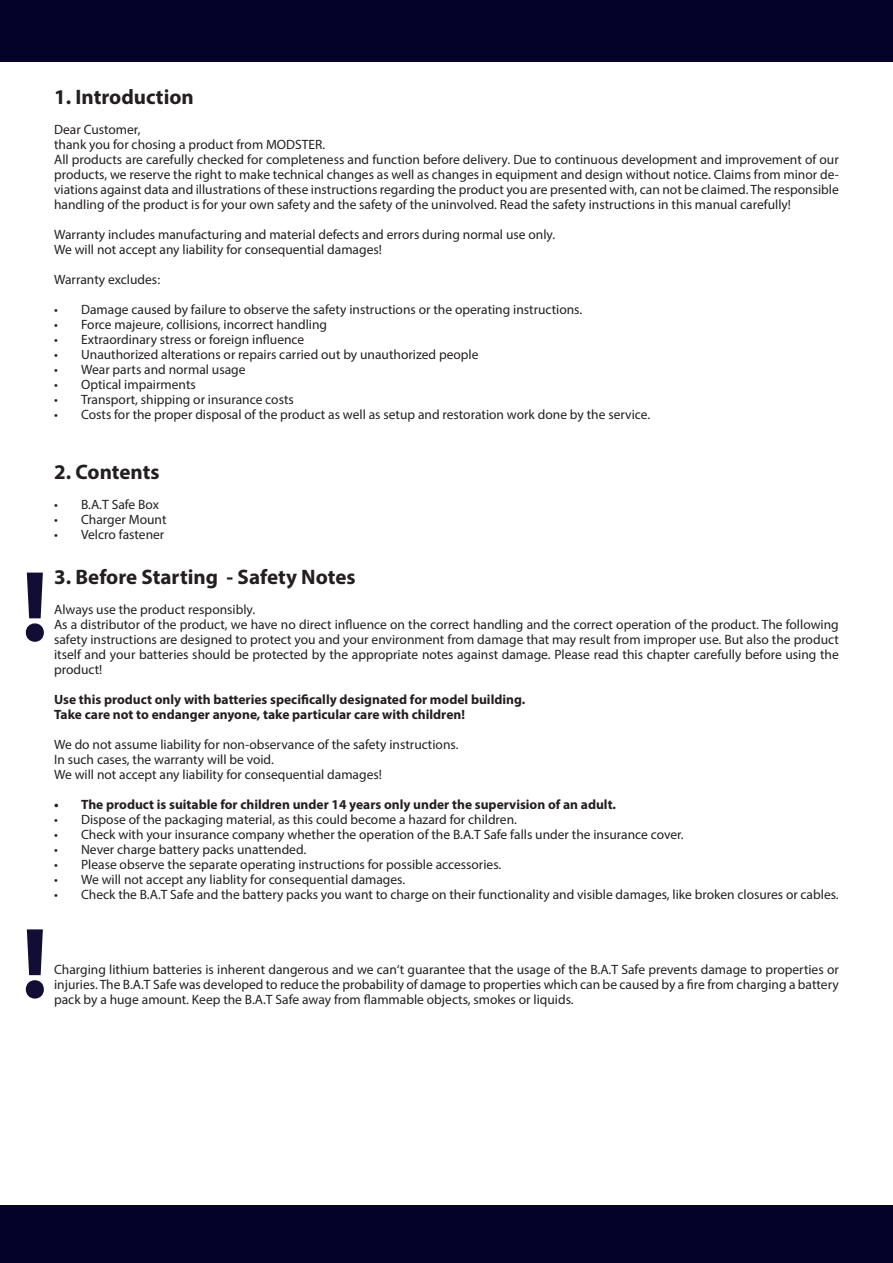
<style>
.page{position:relative;width:893px;height:1263px;background:#fff}
.page>*{position:absolute;margin:0;border:0;box-sizing:border-box;transform-origin:0 0}
.t1{font:700 100.95px "Myriad Pro";color:#110d34}
.t2{font:700 21px "Myriad Pro";color:#231f20}
.t3{font:13.5px/15px "Myriad Pro";color:#231f20;text-align:justify}
.t4{font:700 13.5px "Myriad Pro";color:#231f20}
</style>
<div class="page">
<div style="left:0;top:0;width:893px;height:62px;background:#05022a"></div>
<div style="left:0;top:1205px;width:893px;height:58px;background:#05022a"></div>
<p class="t2" style="left:54px;top:83px;width:141px">1. Introduction</p>
<p class="t3" style="left:54px;top:122px;width:88px">Dear Customer,</p>
<p class="t3" style="left:54px;top:137px;width:273px">thank you for chosing a product from MODSTER.</p>
<p class="t3" style="left:54px;top:152px;width:786px">All products are carefully checked for completeness and function before delivery. Due to continuous development and improvement of our products, we reserve the right to make technical changes as well as changes in equipment and design without notice. Claims from minor de&shy;viations against data and illustrations of these instructions regarding the product you are presented with, can not be claimed. The responsible handling of the product is for your own safety and the safety of the uninvolved. Read the safety instructions in this manual carefully!</p>
<p class="t3" style="left:54px;top:227px;width:503px">Warranty includes manufacturing and material defects and errors during normal use only.</p>
<p class="t3" style="left:54px;top:242px;width:329px">We will not accept any liability for consequential damages!</p>
<p class="t3" style="left:54px;top:272px;width:108px">Warranty excludes:</p>
<p class="t3" style="left:54px;top:302px;width:530px">• Damage caused by failure to observe the safety instructions or the operating instructions.</p>
<p class="t3" style="left:54px;top:317px;width:274px">• Force majeure, collisions, incorrect handling</p>
<p class="t3" style="left:54px;top:332px;width:252px">• Extraordinary stress or foreign influence</p>
<p class="t3" style="left:54px;top:347px;width:426px">• Unauthorized alterations or repairs carried out by unauthorized people</p>
<p class="t3" style="left:54px;top:362px;width:193px">• Wear parts and normal usage</p>
<p class="t3" style="left:54px;top:377px;width:143px">• Optical impairments</p>
<p class="t3" style="left:54px;top:392px;width:241px">• Transport, shipping or insurance costs</p>
<p class="t3" style="left:54px;top:407px;width:598px">• Costs for the proper disposal of the product as well as setup and restoration work done by the service.</p>
<p class="t1" style="left:21px;top:541px;width:29px">!</p>
<p class="t2" style="left:54px;top:458px;width:107px">2. Contents</p>
<p class="t3" style="left:54px;top:497px;width:107px">• B.A.T Safe Box</p>
<p class="t3" style="left:54px;top:512px;width:114px">• Charger Mount</p>
<p class="t3" style="left:54px;top:527px;width:112px">• Velcro fastener</p>
<p class="t2" style="left:54px;top:563px;width:303px">3. Before Starting - Safety Notes</p>
<p class="t3" style="left:54px;top:602px;width:203px">Always use the product responsibly.</p>
<p class="t3" style="left:54px;top:617px;width:786px">As a distributor of the product, we have no direct influence on the correct handling and the correct operation of the product. The following safety instructions are designed to protect you and your environment from damage that may result from improper use. But also the product itself and your batteries should be protected by the appropriate notes against damage. Please read this chapter carefully before using the product!</p>
<p class="t4" style="left:54px;top:691px;width:473px">Use this product only with batteries specifically designated for model building.</p>
<p class="t4" style="left:54px;top:706px;width:412px">Take care not to endanger anyone, take particular care with children!</p>
<p class="t3" style="left:54px;top:737px;width:406px">We do not assume liability for non-observance of the safety instructions.</p>
<p class="t3" style="left:54px;top:752px;width:221px">In such cases, the warranty will be void.</p>
<p class="t3" style="left:54px;top:767px;width:329px">We will not accept any liability for consequential damages!</p>
<p class="t4" style="left:54px;top:796px;width:563px">• The product is suitable for children under 14 years only under the supervision of an adult.</p>
<p class="t3" style="left:54px;top:812px;width:464px">• Dispose of the packaging material, as this could become a hazard for children.</p>
<p class="t3" style="left:54px;top:827px;width:631px">• Check with your insurance company whether the operation of the B.A.T Safe falls under the insurance cover.</p>
<p class="t3" style="left:54px;top:842px;width:254px">• Never charge battery packs unattended.</p>
<p class="t3" style="left:54px;top:857px;width:449px">• Please observe the separate operating instructions for possible accessories.</p>
<p class="t3" style="left:54px;top:872px;width:353px">• We will not accept any liablity for consequential damages.</p>
<p class="t3" style="left:54px;top:887px;width:786px">• Check the B.A.T Safe and the battery packs you want to charge on their functionality and visible damages, like broken closures or cables.</p>
<p class="t1" style="left:21px;top:898px;width:29px">!</p>
<p class="t3" style="left:54px;top:962px;width:786px">Charging lithium batteries is inherent dangerous and we can‘t guarantee that the usage of the B.A.T Safe prevents damage to properties or injuries. The B.A.T Safe was developed to reduce the probability of damage to properties which can be caused by a fire from charging a battery pack by a huge amount. Keep the B.A.T Safe away from flammable objects, smokes or liquids.</p>
</div>
